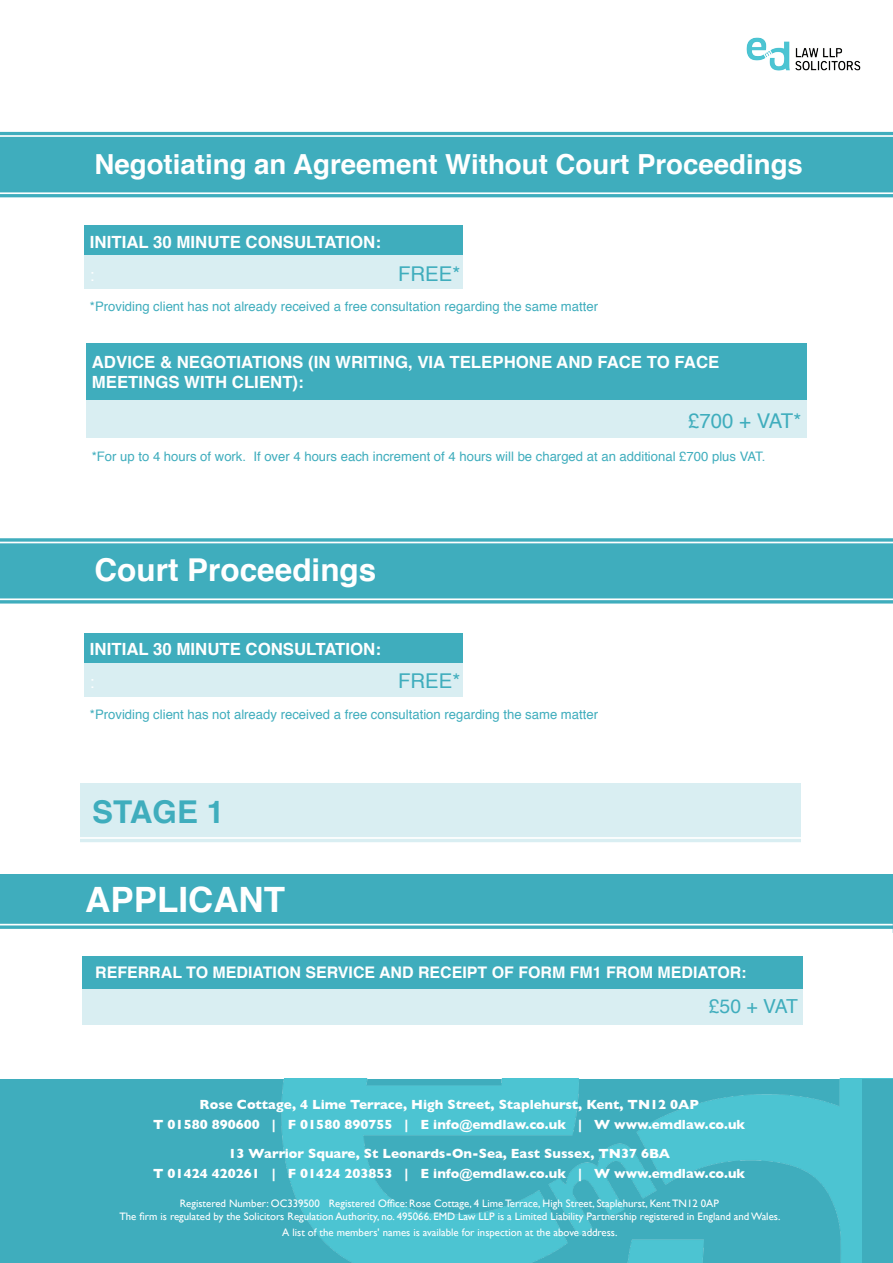
<style>
.page{position:relative;width:893px;height:1263px;background:#fff}
.page>*{position:absolute;margin:0;border:0;box-sizing:border-box;transform-origin:0 0}
.t1{font:700 34.95px "Helvetica";color:#fff}
.t2{font:700 31.5px "Helvetica";color:#fff}
.t3{font:700 31.5px "Helvetica";color:#3fadbd}
.t4{font:700 27.6px "Helvetica";color:#fff}
.t5{font:20.4px "Helvetica";color:#3fadbd}
.t6{font:19.35px "Helvetica";color:#3fadbd}
.t7{font:700 16.8px "Helvetica";color:#fff}
.t8{font:16.8px "Helvetica";color:#fff}
.t9{font:700 15.9px "Helvetica";color:#fff}
.t10{font:700 13.5px "Gill Sans";color:#fff}
.t11{font:13.05px "Helvetica";color:#3fadbd}
.t12{font:10.8px "Gill Sans";color:#fff}
</style>
<div class="page">
<div style="left:0;top:1079px;width:892px;height:183px;background:#3fadbd"></div>
<img style="left:246px;top:1079px;width:647px;height:184px">
<div style="left:0;top:128px;width:893px;height:73px;background:#3fadbd"></div>
<div style="left:0;top:197px;width:893px;height:5px;background:#fff"></div>
<hr style="left:0;top:192px;width:893px;height:2px;background:#fff">
<hr style="left:0;top:135px;width:893px;height:2px;background:#fff">
<div style="left:0;top:127px;width:893px;height:5px;background:#fff"></div>
<div style="left:85px;top:252px;width:378px;height:37px;background:#d9eef2"></div>
<div style="left:85px;top:225px;width:378px;height:30px;background:#3fadbd"></div>
<div style="left:86px;top:400px;width:721px;height:37px;background:#d9eef2"></div>
<div style="left:86px;top:343px;width:720px;height:57px;background:#3fadbd"></div>
<div style="left:862px;top:1079px;width:31px;height:183px;background:#3fadbd"></div>
<img style="left:746px;top:37px;width:115px;height:34px">
<div style="left:0;top:535px;width:893px;height:73px;background:#3fadbd"></div>
<div style="left:0;top:603px;width:893px;height:6px;background:#fff"></div>
<hr style="left:0;top:598px;width:893px;height:2px;background:#fff">
<hr style="left:0;top:542px;width:893px;height:1px;background:#fff">
<div style="left:0;top:533px;width:893px;height:5px;background:#fff"></div>
<div style="left:85px;top:659px;width:378px;height:37px;background:#d9eef2"></div>
<div style="left:85px;top:633px;width:378px;height:29px;background:#3fadbd"></div>
<div style="left:80px;top:783px;width:721px;height:62px;background:#d9eef2"></div>
<div style="left:76px;top:842px;width:730px;height:5px;background:#fff"></div>
<hr style="left:76px;top:837px;width:730px;height:2px;background:#fff">
<div style="left:82px;top:989px;width:721px;height:35px;background:#d9eef2"></div>
<div style="left:82px;top:956px;width:721px;height:33px;background:#3fadbd"></div>
<div style="left:0;top:874px;width:893px;height:58px;background:#3fadbd"></div>
<div style="left:0;top:929px;width:893px;height:5px;background:#fff"></div>
<hr style="left:0;top:924px;width:893px;height:1px;background:#fff">
<p class="t4" style="left:95px;top:142px;width:710px">Negotiating an Agreement Without Court Proceedings</p>
<p class="t7" style="left:90px;top:228px;width:292px">INITIAL 30 MINUTE CONSULTATION:</p>
<p class="t8" style="left:90px;top:262px;width:6px">:</p>
<p class="t5" style="left:398px;top:258px;width:64px">FREE*</p>
<p class="t11" style="left:90px;top:297px;width:510px">*Providing client has not already received a free consultation regarding the same matter</p>
<p class="t7" style="left:92px;top:348px;width:629px">ADVICE &amp; NEGOTIATIONS (IN WRITING, VIA TELEPHONE AND FACE TO FACE</p>
<p class="t7" style="left:92px;top:369px;width:213px">MEETINGS WITH CLIENT):</p>
<p class="t5" style="left:688px;top:405px;width:115px">£700 + VAT*</p>
<p class="t11" style="left:92px;top:446px;width:675px">*For up to 4 hours of work. If over 4 hours each increment of 4 hours will be charged at an additional £700 plus VAT.</p>
<p class="t2" style="left:95px;top:544px;width:283px">Court Proceedings</p>
<p class="t7" style="left:90px;top:635px;width:292px">INITIAL 30 MINUTE CONSULTATION:</p>
<p class="t8" style="left:90px;top:669px;width:6px">:</p>
<p class="t5" style="left:398px;top:665px;width:64px">FREE*</p>
<p class="t11" style="left:90px;top:704px;width:510px">*Providing client has not already received a free consultation regarding the same matter</p>
<p class="t3" style="left:92px;top:787px;width:134px">STAGE 1</p>
<p class="t1" style="left:85px;top:871px;width:201px">APPLICANT</p>
<p class="t9" style="left:95px;top:960px;width:653px">REFERRAL TO MEDIATION SERVICE AND RECEIPT OF FORM FM1 FROM MEDIATOR:</p>
<p class="t6" style="left:709px;top:991px;width:91px">£50 + VAT</p>
<p class="t10" style="left:200px;top:1097px;width:501px">Rose Cottage, 4 Lime Terrace, High Street, Staplehurst, Kent, TN12 0AP</p>
<p class="t10" style="left:153px;top:1117px;width:594px">T 01580 890600 | F 01580 890755 | E info@emdlaw.co.uk | W www.emdlaw.co.uk</p>
<p class="t10" style="left:228px;top:1145px;width:443px">13 Warrior Square, St Leonards-On-Sea, East Sussex, TN37 6BA</p>
<p class="t10" style="left:153px;top:1165px;width:594px">T 01424 420261 | F 01424 203853 | E info@emdlaw.co.uk | W www.emdlaw.co.uk</p>
<p class="t12" style="left:180px;top:1197px;width:541px">Registered Number: OC339500 Registered Office: Rose Cottage, 4 Lime Terrace, High Street, Staplehurst, Kent TN12 0AP</p>
<p class="t12" style="left:119px;top:1210px;width:662px">The firm is regulated by the Solicitors Regulation Authority, no. 495066. EMD Law LLP is a Limited Liability Partnership registered in England and Wales.</p>
<p class="t12" style="left:282px;top:1226px;width:337px">A list of the members' names is available for inspection at the above address.</p>
</div>
